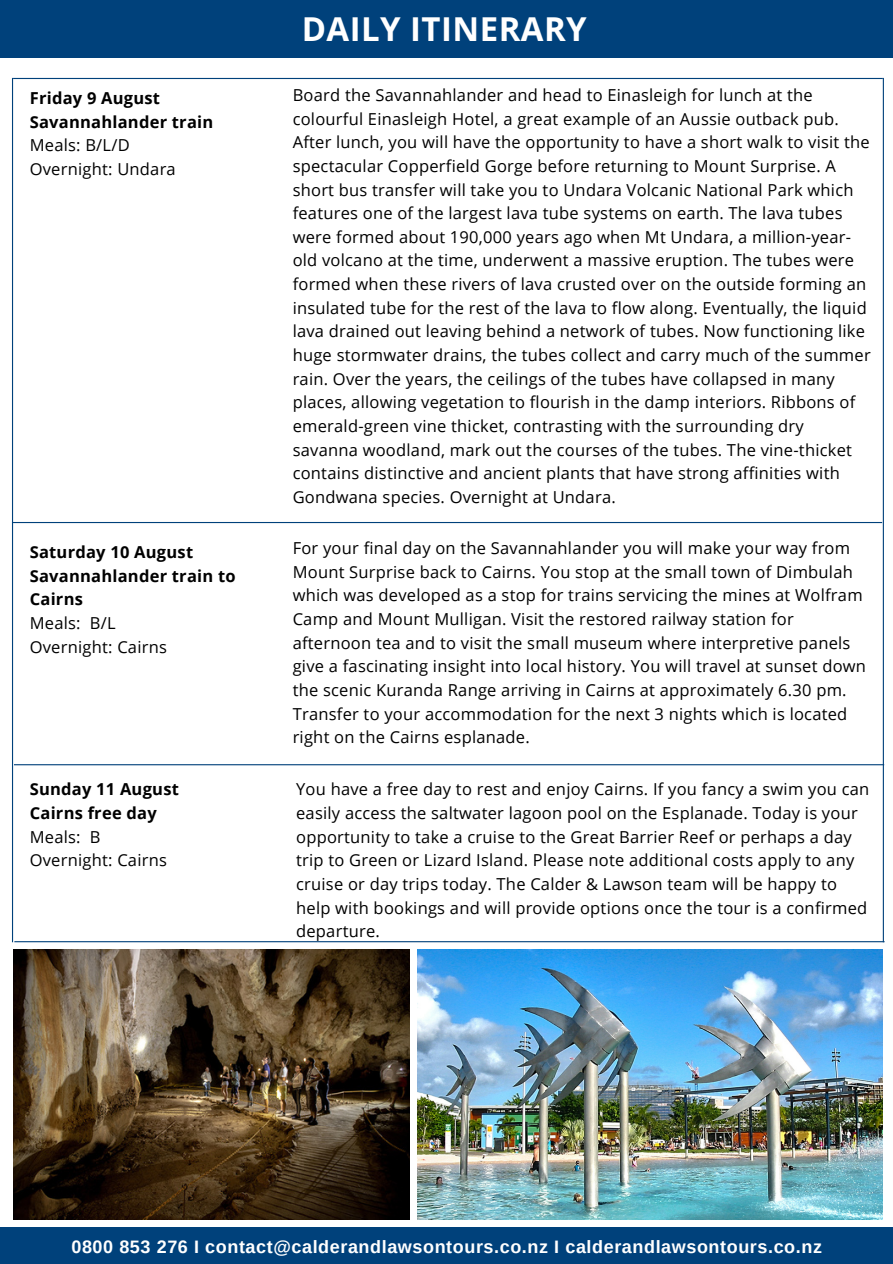
<style>
.page{position:relative;width:893px;height:1264px;background:#fff}
.page>*{position:absolute;margin:0;border:0;box-sizing:border-box;transform-origin:0 0}
.t1{font:700 33px "Open Sans";letter-spacing:.015em;color:#fff}
.t2{font:700 18px "Arimo";letter-spacing:.03em;color:#fff}
.t3{font:16.5px/23.7px "Open Sans";letter-spacing:.015em;color:#000}
.t4{font:700 16.5px/23.7px "Open Sans";letter-spacing:.015em;color:#000}
</style>
<div class="page">
<div style="left:0;top:0;width:892px;height:57px;background:#00417b"></div>
<hr style="left:13px;top:78px;width:869px;height:1px;background:#00417b">
<hr style="left:12px;top:522px;width:870px;height:1px;background:#00417b">
<hr style="left:12px;top:78px;width:1px;height:864px;background:#00417b">
<hr style="left:882px;top:78px;width:1px;height:864px;background:#00417b">
<div style="left:0;top:1227px;width:892px;height:36px;background:#00417b"></div>
<hr style="left:14px;top:764px;width:870px;height:1px;background:#00417b">
<hr style="left:14px;top:941px;width:870px;height:1px;background:#00417b">
<img style="left:14px;top:949px;width:395px;height:270px">
<img style="left:417px;top:949px;width:465px;height:270px">
<p class="t1" style="left:302px;top:6px;width:286px">DAILY ITINERARY</p>
<p class="t4" style="left:30px;top:86px;width:132px">Friday 9 August</p>
<p class="t4" style="left:30px;top:109px;width:185px">Savannahlander train</p>
<p class="t3" style="left:30px;top:133px;width:101px">Meals: B/L/D</p>
<p class="t3" style="left:30px;top:157px;width:148px">Overnight: Undara</p>
<p class="t3" style="left:292px;top:83px;width:579px">Board the Savannahlander and head to Einasleigh for lunch at the colourful Einasleigh Hotel, a great example of an Aussie outback pub.<br>After lunch, you will have the opportunity to have a short walk to visit the spectacular Copperfield Gorge before returning to Mount Surprise. A short bus transfer will take you to Undara Volcanic National Park which features one of the largest lava tube systems on earth. The lava tubes were formed about 190,000 years ago when Mt Undara, a million-year&shy;old volcano at the time, underwent a massive eruption. The tubes were formed when these rivers of lava crusted over on the outside forming an insulated tube for the rest of the lava to flow along. Eventually, the liquid lava drained out leaving behind a network of tubes. Now functioning like huge stormwater drains, the tubes collect and carry much of the summer rain. Over the years, the ceilings of the tubes have collapsed in many places, allowing vegetation to flourish in the damp interiors. Ribbons of emerald-green vine thicket, contrasting with the surrounding dry savanna woodland, mark out the courses of the tubes. The vine-thicket contains distinctive and ancient plants that have strong affinities with Gondwana species. Overnight at Undara.</p>
<p class="t4" style="left:30px;top:539px;width:165px">Saturday 10 August</p>
<p class="t4" style="left:30px;top:563px;width:207px">Savannahlander train to<br>Cairns</p>
<p class="t3" style="left:30px;top:610px;width:87px">Meals: B/L</p>
<p class="t3" style="left:30px;top:634px;width:139px">Overnight: Cairns</p>
<p class="t3" style="left:292px;top:536px;width:575px">For your final day on the Savannahlander you will make your way from Mount Surprise back to Cairns. You stop at the small town of Dimbulah which was developed as a stop for trains servicing the mines at Wolfram Camp and Mount Mulligan. Visit the restored railway station for afternoon tea and to visit the small museum where interpretive panels give a fascinating insight into local history. You will travel at sunset down the scenic Kuranda Range arriving in Cairns at approximately 6.30 pm.<br>Transfer to your accommodation for the next 3 nights which is located right on the Cairns esplanade.</p>
<p class="t4" style="left:30px;top:777px;width:151px">Sunday 11 August</p>
<p class="t4" style="left:30px;top:800px;width:128px">Cairns free day</p>
<p class="t3" style="left:30px;top:824px;width:72px">Meals: B</p>
<p class="t3" style="left:30px;top:848px;width:139px">Overnight: Cairns</p>
<p class="t3" style="left:296px;top:777px;width:574px">You have a free day to rest and enjoy Cairns. If you fancy a swim you can easily access the saltwater lagoon pool on the Esplanade. Today is your opportunity to take a cruise to the Great Barrier Reef or perhaps a day trip to Green or Lizard Island. Please note additional costs apply to any cruise or day trips today. The Calder &amp; Lawson team will be happy to help with bookings and will provide options once the tour is a confirmed departure.</p>
<p class="t2" style="left:71px;top:1236px;width:752px">0800 853 276 I contact@calderandlawsontours.co.nz I calderandlawsontours.co.nz</p>
</div>
